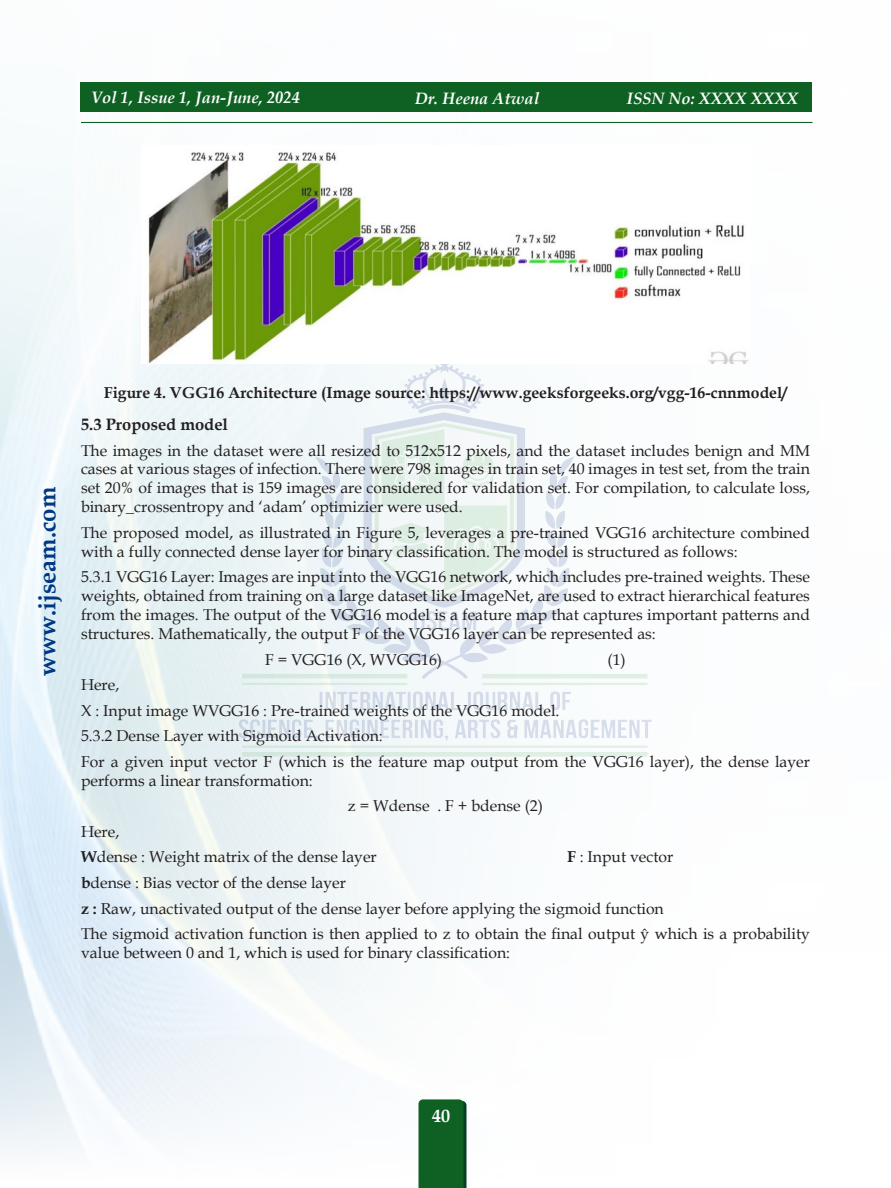
<style>
.page{position:relative;width:891px;height:1188px;background:#fff}
.page>*{position:absolute;margin:0;border:0;box-sizing:border-box;transform-origin:0 0}
.t1{font:700 24px "Book Antiqua";color:#003883}
.t2{font:700 18px "Book Antiqua";color:#fff}
.t3{font:italic 700 16.5px "Book Antiqua";color:#fff}
.hd_1_copy{font:700 16.5px "Book Antiqua";color:#231f20}
.TEXT{font:15.75px/18.9px "Book Antiqua";color:#231f20}
.TEXT-2{font:700 15.75px "Book Antiqua";color:#231f20}
.s1{font-weight:700}
</style>
<div class="page">
<img style="left:0;top:82px;width:813px;height:1098px">
<div style="left:80px;top:83px;width:732px;height:29px;background:#0e6123"></div>
<hr style="left:81px;top:122px;width:731px;height:1px;background:#0e6123">
<svg style="left:418px;top:1099px;width:48px;height:89px;background:#116227"></svg>
<img style="left:236px;top:363px;width:420px;height:400px">
<img style="left:142px;top:146px;width:607px;height:217px">
<p class="t3" style="left:91px;top:86px;width:211px">Vol 1, Issue 1, Jan-June, 2024</p>
<p class="t3" style="left:415px;top:87px;width:126px">Dr. Heena Atwal</p>
<p class="t3" style="left:627px;top:87px;width:173px">ISSN No: XXXX XXXX</p>
<h1 class="t1" style="left:31px;top:676px;width:191px;rotate:-90deg">www.ijseam.com</h1>
<p class="TEXT-2" style="left:104px;top:382px;width:685px">Figure 4. VGG16 Architecture (Image source: https://www.geeksforgeeks.org/vgg-16-cnnmodel/</p>
<p class="hd_1_copy" style="left:81px;top:413px;width:149px">5.3 Proposed model</p>
<p class="TEXT" style="left:81px;top:440px;width:731px;text-align:justify">The images in the dataset were all resized to 512x512 pixels, and the dataset includes benign and MM cases at various stages of infection. There were 798 images in train set, 40 images in test set, from the train set 20% of images that is 159 images are considered for validation set. For compilation, to calculate loss, binary_crossentropy and ‘adam’ optimizier were used.</p>
<p class="TEXT" style="left:81px;top:523px;width:730px">The proposed model, as illustrated in Figure 5, leverages a pre-trained VGG16 architecture combined with a fully connected dense layer for binary classification. The model is structured as follows:</p>
<p class="TEXT" style="left:81px;top:567px;width:731px;text-align:justify">5.3.1 VGG16 Layer: Images are input into the VGG16 network, which includes pre-trained weights. These weights, obtained from training on a large dataset like ImageNet, are used to extract hierarchical features from the images. The output of the VGG16 model is a feature map that captures important patterns and structures. Mathematically, the output F of the VGG16 layer can be represented as:</p>
<p class="TEXT" style="left:265px;top:649px;width:179px">F = VGG16 (X, WVGG16)</p>
<p class="TEXT" style="left:608px;top:649px;width:20px">(1)</p>
<p class="TEXT" style="left:81px;top:675px;width:40px">Here,</p>
<p class="TEXT" style="left:81px;top:701px;width:480px">X : Input image WVGG16 : Pre-trained weights of the VGG16 model.</p>
<p class="TEXT" style="left:81px;top:726px;width:303px">5.3.2 Dense Layer with Sigmoid Activation:</p>
<p class="TEXT" style="left:81px;top:752px;width:731px">For a given input vector F (which is the feature map output from the VGG16 layer), the dense layer performs a linear transformation:</p>
<p class="TEXT" style="left:348px;top:796px;width:197px">z = Wdense . F + bdense (2)</p>
<p class="TEXT" style="left:81px;top:822px;width:40px">Here,</p>
<p class="TEXT" style="left:81px;top:847px;width:297px"><span class="s1">W</span>dense : Weight matrix of the dense layer</p>
<p class="TEXT" style="left:567px;top:847px;width:108px"><span class="s1">F</span> : Input vector</p>
<p class="TEXT" style="left:81px;top:873px;width:267px"><span class="s1">b</span>dense : Bias vector of the dense layer</p>
<p class="TEXT" style="left:81px;top:898px;width:584px"><span class="s1">z :</span> Raw, unactivated output of the dense layer before applying the sigmoid function</p>
<p class="TEXT" style="left:81px;top:924px;width:730px">The sigmoid activation function is then applied to z to obtain the final output ŷ which is a probability value between 0 and 1, which is used for binary classification:</p>
<p class="t2" style="left:432px;top:1103px;width:19px">40</p>
</div>
